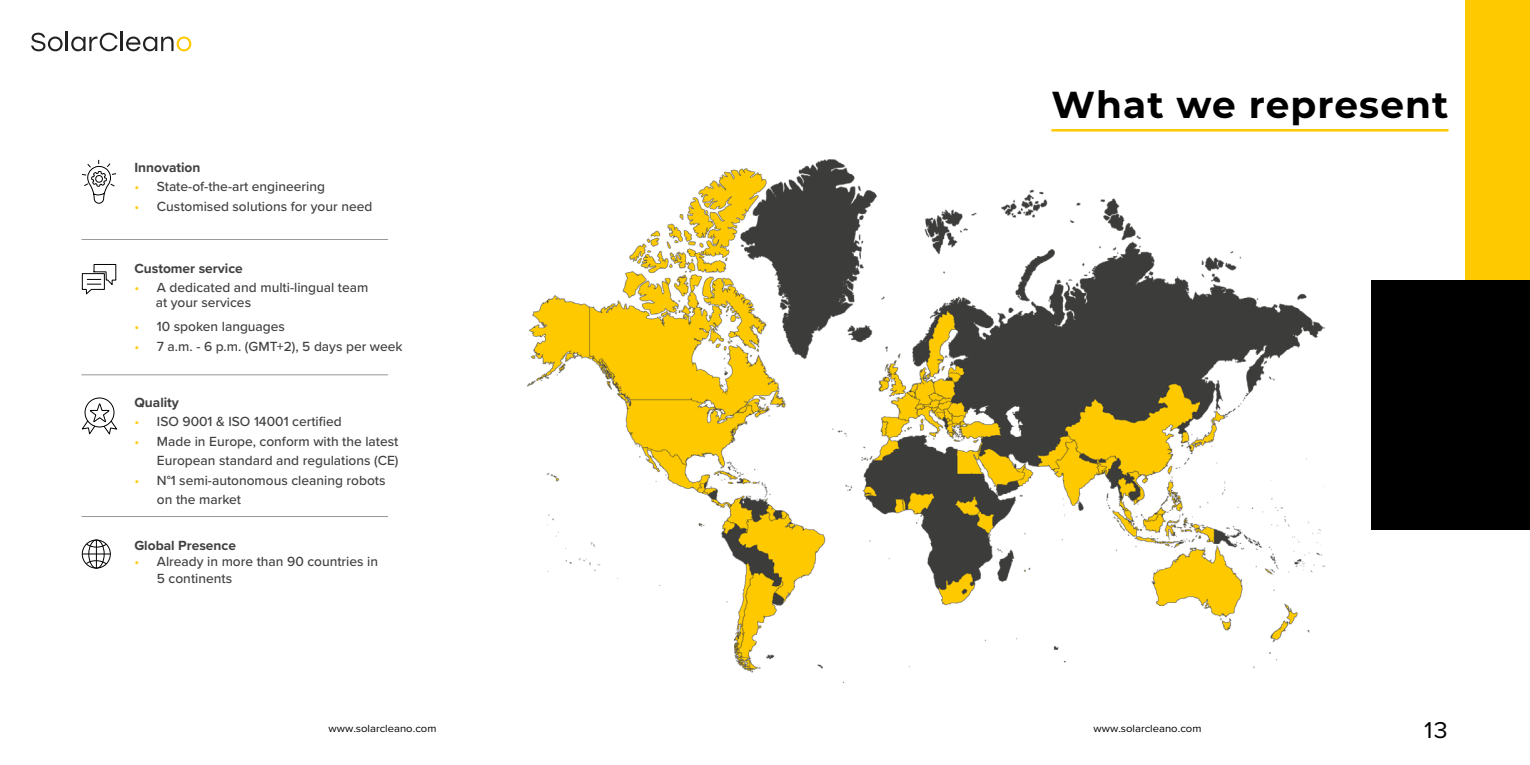
<style>
.page{position:relative;width:1530px;height:765px;background:#fff}
.page>*{position:absolute;margin:0;border:0;box-sizing:border-box;transform-origin:0 0}
.t1{font:700 37.5px "Montserrat";letter-spacing:.03em;color:#000}
.t2{font:23.75px "Proxima Nova";color:#000;scale:1.05 1}
.t3{font:500 13.75px/19.5px "Proxima Nova";color:#414042}
.t4{font:700 13.75px "Proxima Nova";color:#414042}
.t5{font:10.75px "Proxima Nova";color:#000;scale:1.05 1}
.s1{color:#ffce1a}
</style>
<div class="page">
<hr style="left:81px;top:239px;width:307px;height:1px;background:#999">
<hr style="left:81px;top:375px;width:307px;height:1px;background:#999">
<hr style="left:81px;top:516px;width:307px;height:1px;background:#999">
<div style="left:82px;top:540px;width:29px;height:28px;border:1px solid #000;border-radius:50%"></div>
<svg style="left:82px;top:540px;width:28px;height:28px"></svg>
<svg style="left:82px;top:159px;width:35px;height:45px"></svg>
<svg style="left:82px;top:264px;width:35px;height:31px"></svg>
<div style="left:85px;top:398px;width:29px;height:29px;border:1px solid #000;border-radius:50%"></div>
<svg style="left:82px;top:400px;width:36px;height:35px"></svg>
<div style="left:1465px;top:0;width:65px;height:512px;background:#ffc900"></div>
<div style="left:1372px;top:281px;width:158px;height:249px;background:#000"></div>
<hr style="left:1051px;top:129px;width:398px;height:3px;background:#ffc900">
<img style="left:527px;top:160px;width:798px;height:523px">
<svg style="left:31px;top:33px;width:32px;height:18px"></svg>
<hr style="left:66px;top:31px;width:2px;height:20px;background:#222">
<svg style="left:71px;top:33px;width:47px;height:18px"></svg>
<hr style="left:121px;top:31px;width:2px;height:20px;background:#222">
<svg style="left:126px;top:37px;width:65px;height:14px"></svg>
<p class="t4" style="left:134px;top:157px;width:68px">Innovation</p>
<p class="t3" style="left:134px;top:177px;width:192px"><span class="s1">•</span> State-of-the-art engineering</p>
<p class="t3" style="left:134px;top:196px;width:240px"><span class="s1">•</span> Customised solutions for your need</p>
<p class="t4" style="left:134px;top:258px;width:110px">Customer service</p>
<p class="t3" style="left:156px;top:280px;width:214px;line-height:14.8px;text-indent:-21px"><span class="s1">•</span> A dedicated and multi-lingual team at your services</p>
<p class="t3" style="left:134px;top:316px;width:152px"><span class="s1">•</span> 10 spoken languages</p>
<p class="t3" style="left:134px;top:336px;width:270px"><span class="s1">•</span> 7 a.m. - 6 p.m. (GMT+2), 5 days per week</p>
<p class="t4" style="left:134px;top:392px;width:46px">Quality</p>
<p class="t3" style="left:134px;top:411px;width:209px"><span class="s1">•</span> ISO 9001 &amp; ISO 14001 certified</p>
<p class="t3" style="left:134px;top:431px;width:266px;text-align:right"><span class="s1">•</span> Made in Europe, conform with the latest<br>European standard and regulations (CE)</p>
<p class="t3" style="left:157px;top:470px;width:230px;text-indent:-22px"><span class="s1">•</span> N°1 semi-autonomous cleaning robots on the market</p>
<p class="t4" style="left:134px;top:535px;width:103px">Global Presence</p>
<p class="t3" style="left:157px;top:553px;width:223px;line-height:16.5px;text-indent:-22px"><span class="s1">•</span> Already in more than 90 countries in<br>5 continents</p>
<h1 class="t1" style="left:1051px;top:77px;width:399px">What we represent</h1>
<p class="t5" style="left:329px;top:721px;width:104px">www.solarcleano.com</p>
<p class="t5" style="left:1094px;top:721px;width:104px">www.solarcleano.com</p>
<h2 class="t2" style="left:1424px;top:712px;width:24px">13</h2>
</div>
